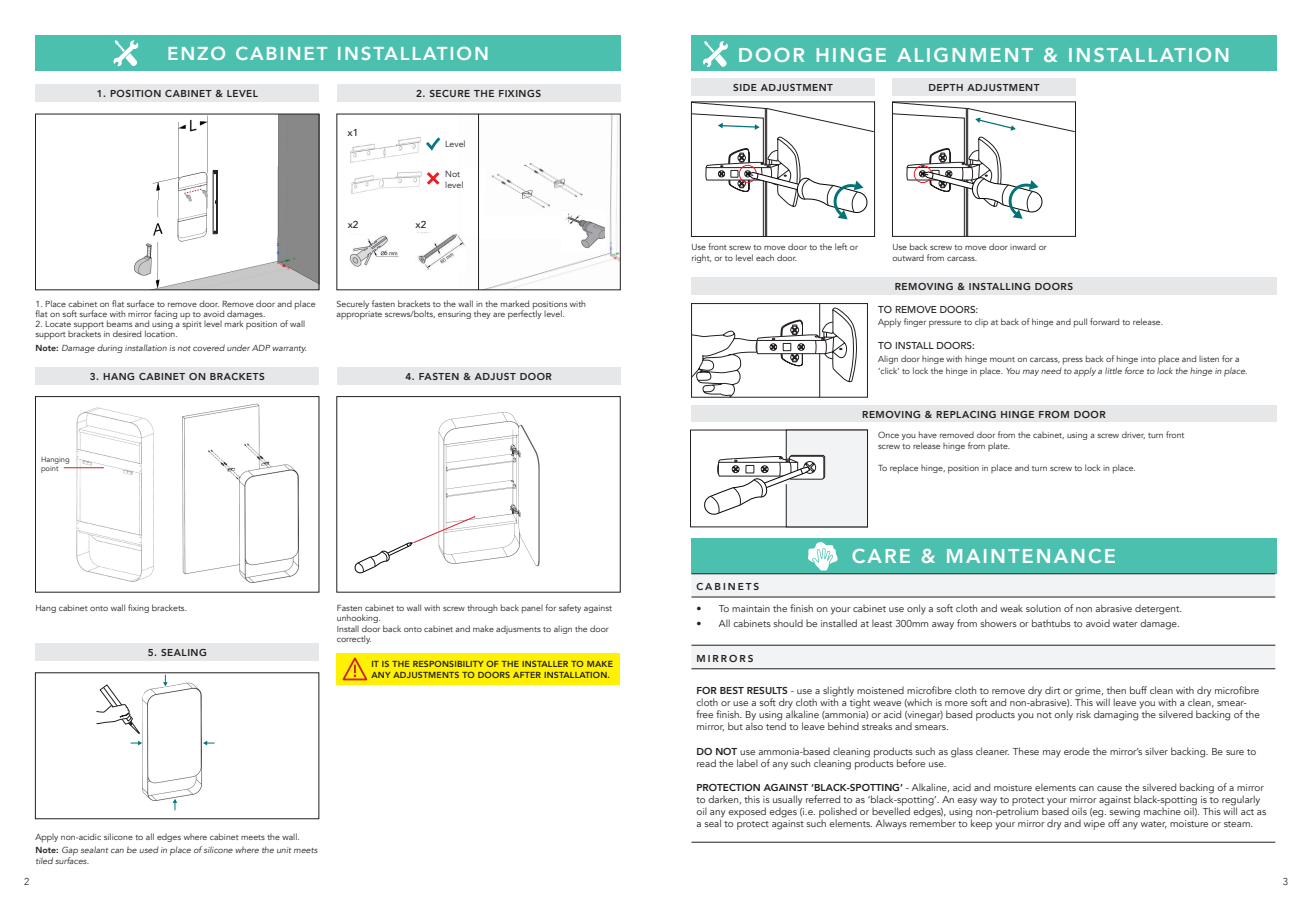
<style>
.page{position:relative;width:1312px;height:904px;background:#fff}
.page>*{position:absolute;margin:0;border:0;box-sizing:border-box;transform-origin:0 0}
.t1{font:800 20px "Avenir";letter-spacing:.1em;color:#fff}
.t2{font:800 18.75px "Avenir";letter-spacing:.1em;color:#fff}
.t3{font:10px/12px "Avenir";color:#231f20}
.t4{font:800 10px "Avenir";letter-spacing:.05em;color:#231f20}
.t5{font:500 10px "Avenir";color:#231f20}
.t6{font:800 10px "Avenir";letter-spacing:.2em;color:#231f20}
.t7{font:300 10px "Avenir";color:#231f20}
.t8{font:8.75px/10.5px "Avenir";color:#231f20}
.t9{font:italic 8.75px/10.5px "Avenir";color:#231f20}
.t10{font:800 8.75px/10.5px "Avenir";letter-spacing:.02em;color:#231f20}
.t11{font:7.5px "Avenir";color:#231f20}
.t12{font:500 6.25px "Avenir";color:#231f20}
.s1{font-weight:800;font-style:normal}
.s2{font-style:italic}
.s3{font-weight:800}
</style>
<div class="page">
<img style="left:66px;top:407px;width:88px;height:175px">
<img style="left:351px;top:171px;width:71px;height:23px">
<div style="left:336px;top:653px;width:284px;height:31px;background:#fff101"></div>
<svg style="left:342px;top:657px;width:26px;height:24px"></svg>
<div style="left:35px;top:35px;width:585px;height:36px;background:#4cc0af"></div>
<div style="left:36px;top:84px;width:283px;height:17px;background:#e6e7e9"></div>
<div style="left:336px;top:84px;width:284px;height:17px;background:#e6e7e9"></div>
<div style="left:35px;top:366px;width:284px;height:18px;background:#e6e7e9"></div>
<div style="left:337px;top:366px;width:283px;height:18px;background:#e6e7e9"></div>
<div style="left:35px;top:643px;width:284px;height:17px;background:#e6e7e9"></div>
<svg style="left:113px;top:40px;width:25px;height:27px"></svg>
<div style="left:691px;top:35px;width:585px;height:36px;background:#4cc0af"></div>
<div style="left:691px;top:277px;width:585px;height:18px;background:#e6e7e9"></div>
<div style="left:691px;top:78px;width:183px;height:17px;background:#e6e7e9"></div>
<div style="left:892px;top:78px;width:183px;height:17px;background:#e6e7e9"></div>
<svg style="left:691px;top:303px;width:169px;height:94px"></svg>
<svg style="left:691px;top:102px;width:182px;height:135px"></svg>
<svg style="left:892px;top:102px;width:182px;height:134px"></svg>
<svg style="left:703px;top:41px;width:25px;height:26px"></svg>
<div style="left:691px;top:538px;width:585px;height:35px;background:#4cc0af"></div>
<svg style="left:808px;top:542px;width:29px;height:28px"></svg>
<svg style="left:691px;top:574px;width:583px;height:94px"></svg>
<hr style="left:691px;top:573px;width:583px;height:1px;background:#231f20">
<hr style="left:691px;top:597px;width:583px;height:1px;background:#231f20">
<hr style="left:691px;top:645px;width:583px;height:1px;background:#231f20">
<hr style="left:691px;top:668px;width:583px;height:1px;background:#231f20">
<hr style="left:691px;top:842px;width:583px;height:1px;background:#231f20">
<div style="left:691px;top:405px;width:585px;height:17px;background:#e6e7e9"></div>
<img style="left:141px;top:116px;width:176px;height:172px">
<img style="left:134px;top:243px;width:17px;height:32px">
<svg style="left:212px;top:170px;width:6px;height:64px"></svg>
<svg style="left:183px;top:187px;width:21px;height:8px"></svg>
<img style="left:350px;top:137px;width:71px;height:26px">
<img style="left:488px;top:116px;width:130px;height:172px">
<div style="left:461px;top:169px;width:101px;height:68px;background:#fff"></div>
<img style="left:488px;top:154px;width:103px;height:56px">
<hr style="left:478px;top:114px;width:1px;height:176px;background:#231f20">
<img style="left:562px;top:210px;width:42px;height:41px">
<img style="left:349px;top:235px;width:49px;height:31px">
<img style="left:417px;top:232px;width:49px;height:38px">
<svg style="left:385px;top:250px;width:3px;height:6px"></svg>
<div style="left:35px;top:114px;width:284px;height:176px;border:1px solid #231f20"></div>
<div style="left:35px;top:396px;width:284px;height:196px;border:1px solid #231f20"></div>
<img style="left:182px;top:403px;width:118px;height:180px">
<img style="left:142px;top:682px;width:66px;height:121px">
<hr style="left:64px;top:467px;width:39px;height:1px;background:#d1232a">
<img style="left:438px;top:412px;width:102px;height:155px">
<div style="left:35px;top:672px;width:284px;height:147px;border:1px solid #231f20"></div>
<svg style="left:354px;top:516px;width:121px;height:57px"></svg>
<svg style="left:426px;top:137px;width:14px;height:14px"></svg>
<svg style="left:427px;top:172px;width:12px;height:13px"></svg>
<svg style="left:96px;top:684px;width:48px;height:50px"></svg>
<svg style="left:172px;top:798px;width:5px;height:12px"></svg>
<svg style="left:158px;top:674px;width:19px;height:13px"></svg>
<svg style="left:203px;top:740px;width:11px;height:5px"></svg>
<svg style="left:131px;top:740px;width:11px;height:5px"></svg>
<svg style="left:702px;top:430px;width:165px;height:97px"></svg>
<p class="t2" style="left:167px;top:39px;width:323px">ENZO CABINET INSTALLATION</p>
<p class="t4" style="left:97px;top:85px;width:163px">1. POSITION CABINET &amp; LEVEL</p>
<p class="t4" style="left:416px;top:85px;width:126px">2. SECURE THE FIXINGS</p>
<p class="t8" style="left:36px;top:299px;width:281px;line-height:10px">1. Place cabinet on flat surface to remove door. Remove door and place flat on soft surface with mirror facing up to avoid damages.</p>
<p class="t8" style="left:36px;top:319px;width:271px;line-height:10px">2. Locate support beams and using a spirit level mark position of wall support brackets in desired location.</p>
<p class="t9" style="left:36px;top:343px;width:273px"><span class="s1">Note:</span> Damage during installation is not covered under ADP warranty.</p>
<p class="t5" style="left:347px;top:124px;width:12px">x1</p>
<p class="t5" style="left:347px;top:216px;width:12px">x2</p>
<p class="t5" style="left:415px;top:216px;width:12px">x2</p>
<p class="t12" style="left:384px;top:247px;width:5px">6</p>
<p class="t8" style="left:445px;top:139px;width:22px">Level</p>
<p class="t8" style="left:445px;top:169px;width:16px">Not</p>
<p class="t8" style="left:445px;top:179px;width:20px">level</p>
<p class="t8" style="left:336px;top:299px;width:251px;line-height:10px">Securely fasten brackets to the wall in the marked positions with appropriate screws/bolts, ensuring they are perfectly level.</p>
<p class="t4" style="left:90px;top:368px;width:176px">3. HANG CABINET ON BRACKETS</p>
<p class="t4" style="left:405px;top:368px;width:148px">4. FASTEN &amp; ADJUST DOOR</p>
<p class="t11" style="left:41px;top:454px;width:30px">Hanging</p>
<p class="t11" style="left:41px;top:463px;width:19px">point</p>
<p class="t8" style="left:35px;top:603px;width:153px">Hang cabinet onto wall fixing brackets.</p>
<p class="t8" style="left:337px;top:603px;width:276px">Fasten cabinet to wall with screw through back panel for safety against unhooking.</p>
<p class="t8" style="left:337px;top:624px;width:273px">Install door back onto cabinet and make adjusments to align the door correctly.</p>
<p class="t4" style="left:148px;top:644px;width:61px">5. SEALING</p>
<p class="t10" style="left:371px;top:659px;width:243px">IT IS THE RESPONSIBILITY OF THE INSTALLER TO MAKE<br>ANY ADJUSTMENTS TO DOORS AFTER INSTALLATION.</p>
<p class="t8" style="left:35px;top:831px;width:266px">Apply non-acidic silicone to all edges where cabinet meets the wall.</p>
<p class="t9" style="left:35px;top:845px;width:283px"><span class="s1">Note:</span> Gap sealant can be used in place of silicone where the unit meets tiled surfaces.</p>
<p class="t1" style="left:737px;top:39px;width:493px">DOOR HINGE ALIGNMENT &amp; INSTALLATION</p>
<p class="t4" style="left:733px;top:79px;width:101px">SIDE ADJUSTMENT</p>
<p class="t4" style="left:928px;top:79px;width:112px">DEPTH ADJUSTMENT</p>
<p class="t8" style="left:691px;top:242px;width:168px">Use front screw to move door to the left or right, or to level each door.</p>
<p class="t8" style="left:892px;top:242px;width:156px">Use back screw to move door inward or outward from carcass.</p>
<p class="t4" style="left:894px;top:279px;width:180px">REMOVING &amp; INSTALLING DOORS</p>
<p class="t5" style="left:878px;top:301px;width:102px">TO REMOVE DOORS:</p>
<p class="t8" style="left:878px;top:317px;width:286px">Apply finger pressure to clip at back of hinge and pull forward to release.</p>
<p class="t5" style="left:878px;top:337px;width:98px">TO INSTALL DOORS:</p>
<p class="t8" style="left:878px;top:353px;width:371px;line-height:12.5px">Align door hinge with hinge mount on carcass, press back of hinge into place and listen for a ‘click’ to lock the hinge in place. <span class="s2">You may need to apply a little force to lock the hinge in place.</span></p>
<p class="t4" style="left:862px;top:407px;width:245px">REMOVING &amp; REPLACING HINGE FROM DOOR</p>
<p class="t8" style="left:878px;top:430px;width:308px">Once you have removed door from the cabinet, using a screw driver, turn front screw to release hinge from plate.</p>
<p class="t8" style="left:878px;top:463px;width:259px">To replace hinge, position in place and turn screw to lock in place.</p>
<p class="t1" style="left:851px;top:540px;width:265px">CARE &amp; MAINTENANCE</p>
<p class="t6" style="left:696px;top:579px;width:64px">CABINETS</p>
<p class="t3" style="left:696px;top:602px;width:487px">• To maintain the finish on your cabinet use only a soft cloth and weak solution of non abrasive detergent.</p>
<p class="t3" style="left:696px;top:617px;width:485px">• All cabinets should be installed at least 300mm away from showers or bathtubs to avoid water damage.</p>
<p class="t6" style="left:696px;top:650px;width:59px">MIRRORS</p>
<p class="t3" style="left:696px;top:685px;width:565px"><span class="s3">FOR BEST RESULTS</span> - use a slightly moistened microfibre cloth to remove dry dirt or grime, then buff clean with dry microfibre cloth or use a soft dry cloth with a tight weave (which is more soft and non-abrasive). This will leave you with a clean, smear&shy;free finish. By using alkaline (ammonia) or acid (vinegar) based products you not only risk damaging the silvered backing of the mirror, but also tend to leave behind streaks and smears.</p>
<p class="t3" style="left:696px;top:745px;width:561px"><span class="s3">DO NOT</span> use ammonia-based cleaning products such as glass cleaner. These may erode the mirror’s silver backing. Be sure to read the label of any such cleaning products before use.</p>
<p class="t3" style="left:696px;top:781px;width:571px"><span class="s3">PROTECTION AGAINST ‘BLACK-SPOTTING’</span> - Alkaline, acid and moisture elements can cause the silvered backing of a mirror to darken, this is usually referred to as ‘black-spotting’. An easy way to protect your mirror against black-spotting is to regularly oil any exposed edges (i.e. polished or bevelled edges), using non-petrolium based oils (eg. sewing machine oil). This will act as a seal to protect against such elements. Always remember to keep your mirror dry and wipe off any water, moisture or steam.</p>
<p class="t7" style="left:24px;top:875px;width:7px">2</p>
<p class="t7" style="left:1282px;top:875px;width:7px">3</p>
</div>
